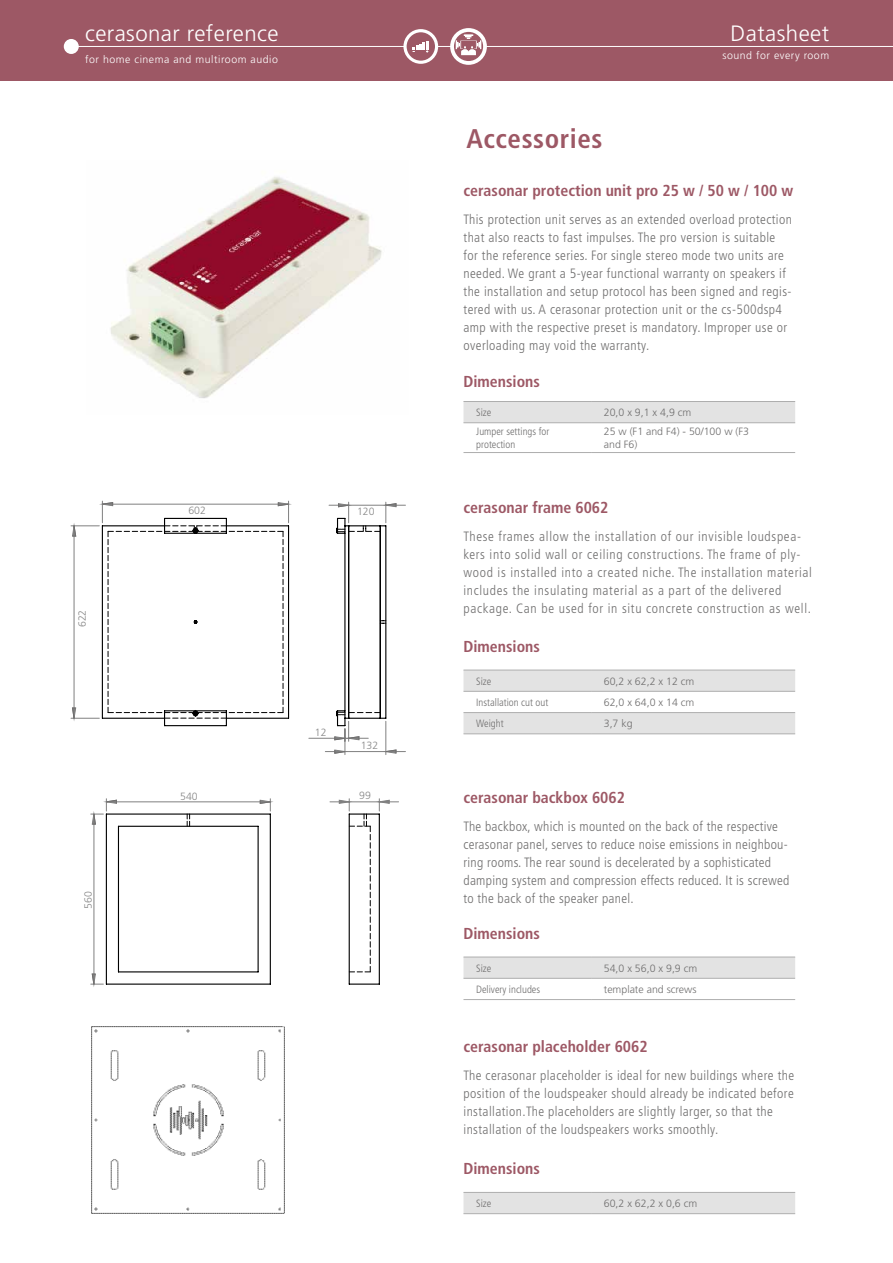
<style>
.page{position:relative;width:893px;height:1263px;background:#fff}
.page>*{position:absolute;margin:0;border:0;box-sizing:border-box;transform-origin:0 0}
.t1{font:700 condensed 27px "Frutiger LT Std";letter-spacing:.02em;color:#9d5865}
.t2{font:300 22.2px "Frutiger LT Std";letter-spacing:.02em;color:#fff}
.t3{font:700 condensed 15.9px "Frutiger LT Std";color:#9d5865}
.t4{font:300 condensed 13.5px/18px "Frutiger LT Std";letter-spacing:.03em;color:#706f6f}
.t5{font:300 condensed 13.5px/18px "Frutiger LT Std";letter-spacing:.05em;color:#706f6f}
.t6{font:300 10.65px/12.8px "Frutiger LT Std";color:#706f6f}
.t7{font:300 condensed 10.65px/12.8px "Frutiger LT Std";color:#706f6f}
.t8{font:300 10.65px "Frutiger LT Std";letter-spacing:.05em;color:#fff}
.t9{font:300 10.5px "Frutiger LT Std";color:#878787}
</style>
<div class="page">
<div style="left:463px;top:402px;width:332px;height:20px;background:#e3e3e3"></div>
<hr style="left:463px;top:401px;width:128px;height:1px;background:#aeaeae">
<hr style="left:591px;top:401px;width:204px;height:1px;background:#aeaeae">
<hr style="left:463px;top:422px;width:128px;height:1px;background:#aeaeae">
<hr style="left:591px;top:422px;width:204px;height:1px;background:#aeaeae">
<hr style="left:463px;top:452px;width:128px;height:1px;background:#aeaeae">
<hr style="left:591px;top:452px;width:204px;height:1px;background:#aeaeae">
<svg style="left:463px;top:671px;width:332px;height:63px"></svg>
<div style="left:591px;top:691px;width:204px;height:21px;background:#fff"></div>
<hr style="left:463px;top:670px;width:128px;height:1px;background:#aeaeae">
<hr style="left:591px;top:670px;width:204px;height:1px;background:#aeaeae">
<hr style="left:463px;top:691px;width:128px;height:1px;background:#aeaeae">
<hr style="left:591px;top:691px;width:204px;height:1px;background:#aeaeae">
<hr style="left:463px;top:712px;width:128px;height:1px;background:#aeaeae">
<hr style="left:591px;top:712px;width:204px;height:1px;background:#aeaeae">
<hr style="left:463px;top:734px;width:128px;height:1px;background:#aeaeae">
<hr style="left:591px;top:734px;width:204px;height:1px;background:#aeaeae">
<div style="left:463px;top:958px;width:332px;height:20px;background:#e3e3e3"></div>
<hr style="left:463px;top:957px;width:128px;height:1px;background:#aeaeae">
<hr style="left:591px;top:957px;width:204px;height:1px;background:#aeaeae">
<hr style="left:463px;top:978px;width:128px;height:1px;background:#aeaeae">
<hr style="left:463px;top:999px;width:128px;height:1px;background:#aeaeae">
<hr style="left:591px;top:999px;width:204px;height:1px;background:#aeaeae">
<hr style="left:591px;top:978px;width:204px;height:1px;background:#aeaeae">
<div style="left:463px;top:1193px;width:332px;height:20px;background:#e3e3e3"></div>
<hr style="left:463px;top:1192px;width:128px;height:1px;background:#aeaeae">
<hr style="left:591px;top:1192px;width:204px;height:1px;background:#aeaeae">
<hr style="left:463px;top:1213px;width:128px;height:1px;background:#aeaeae">
<hr style="left:591px;top:1213px;width:204px;height:1px;background:#aeaeae">
<div style="left:0;top:0;width:893px;height:81px;background:#9d5865"></div>
<hr style="left:71px;top:46px;width:822px;height:1px;background:#fff">
<div style="left:65px;top:40px;width:13px;height:13px;background:#fff;border-radius:50%"></div>
<div style="left:64px;top:39px;width:15px;height:15px;border:2px solid #fff;border-radius:50%"></div>
<img style="left:91px;top:1026px;width:193px;height:187px">
<hr style="left:309px;top:738px;width:36px;height:1px;background:#808080">
<svg style="left:71px;top:501px;width:219px;height:226px"></svg>
<svg style="left:325px;top:502px;width:80px;height:253px"></svg>
<svg style="left:91px;top:799px;width:180px;height:186px"></svg>
<hr style="left:379px;top:814px;width:1px;height:170px;background:#000">
<hr style="left:349px;top:814px;width:1px;height:170px;background:#000">
<hr style="left:349px;top:983px;width:30px;height:2px;background:#000">
<svg style="left:330px;top:799px;width:69px;height:174px"></svg>
<img style="left:110px;top:176px;width:272px;height:222px">
<svg style="left:405px;top:31px;width:32px;height:31px"></svg>
<div style="left:403px;top:29px;width:35px;height:35px;border:3px solid #fff;border-radius:50%"></div>
<svg style="left:413px;top:41px;width:15px;height:12px"></svg>
<svg style="left:452px;top:30px;width:33px;height:33px"></svg>
<div style="left:450px;top:28px;width:37px;height:37px;border:4px solid #fff;border-radius:50%"></div>
<svg style="left:456px;top:35px;width:25px;height:20px"></svg>
<h2 class="t2" style="left:85px;top:20px;width:195px">cerasonar reference</h2>
<p class="t8" style="left:85px;top:53px;width:194px">for home cinema and multiroom audio</p>
<p class="t9" style="left:76px;top:627px;width:19px;rotate:-90deg">622</p>
<p class="t9" style="left:82px;top:909px;width:19px;rotate:-90deg">560</p>
<p class="t9" style="left:188px;top:505px;width:19px">602</p>
<p class="t9" style="left:357px;top:506px;width:19px">120</p>
<p class="t9" style="left:315px;top:727px;width:13px">12</p>
<p class="t9" style="left:361px;top:740px;width:19px">132</p>
<p class="t9" style="left:180px;top:790px;width:19px">540</p>
<p class="t9" style="left:359px;top:789px;width:13px">99</p>
<h1 class="t1" style="left:466px;top:122px;width:137px">Accessories</h1>
<h2 class="t2" style="left:731px;top:20px;width:100px">Datasheet</h2>
<p class="t8" style="left:722px;top:49px;width:108px">sound for every room</p>
<p class="t3" style="left:463px;top:181px;width:331px">cerasonar protection unit pro 25 w / 50 w / 100 w</p>
<p class="t4" style="left:463px;top:210px;width:330px">This protection unit serves as an extended overload protection that also reacts to fast impulses. The pro version is suitable for the reference series. For single stereo mode two units are needed. We grant a 5-year functional warranty on speakers if the installation and setup protocol has been signed and regis&shy;tered with us. A cerasonar protection unit or the cs-500dsp4 amp with the respective preset is mandatory. Improper use or overloading may void the warranty.</p>
<p class="t3" style="left:463px;top:372px;width:78px">Dimensions</p>
<p class="t7" style="left:476px;top:406px;width:17px">Size</p>
<p class="t6" style="left:604px;top:406px;width:89px">20,0 x 9,1 x 4,9 cm</p>
<p class="t7" style="left:476px;top:425px;width:75px">Jumper settings for protection</p>
<p class="t6" style="left:604px;top:425px;width:147px">25 w (F1 and F4) - 50/100 w (F3 and F6)</p>
<p class="t3" style="left:463px;top:498px;width:146px">cerasonar frame 6062</p>
<p class="t5" style="left:463px;top:527px;width:350px">These frames allow the installation of our invisible loudspea&shy;kers into solid wall or ceiling constructions. The frame of ply&shy;wood is installed into a created niche. The installation material includes the insulating material as a part of the delivered package. Can be used for in situ concrete construction as well.</p>
<p class="t3" style="left:463px;top:637px;width:78px">Dimensions</p>
<p class="t7" style="left:476px;top:675px;width:17px">Size</p>
<p class="t6" style="left:604px;top:675px;width:92px">60,2 x 62,2 x 12 cm</p>
<p class="t7" style="left:476px;top:696px;width:74px">Installation cut out</p>
<p class="t6" style="left:604px;top:696px;width:92px">62,0 x 64,0 x 14 cm</p>
<p class="t7" style="left:476px;top:717px;width:29px">Weight</p>
<p class="t6" style="left:604px;top:717px;width:30px">3,7 kg</p>
<p class="t3" style="left:463px;top:788px;width:163px">cerasonar backbox 6062</p>
<p class="t4" style="left:463px;top:817px;width:327px">The backbox, which is mounted on the back of the respective cerasonar panel, serves to reduce noise emissions in neighbou&shy;ring rooms. The rear sound is decelerated by a sophisticated damping system and compression effects reduced. It is screwed to the back of the speaker panel.</p>
<p class="t3" style="left:463px;top:924px;width:78px">Dimensions</p>
<p class="t7" style="left:476px;top:962px;width:17px">Size</p>
<p class="t6" style="left:604px;top:962px;width:95px">54,0 x 56,0 x 9,9 cm</p>
<p class="t7" style="left:476px;top:983px;width:65px">Delivery includes</p>
<p class="t6" style="left:604px;top:983px;width:94px">template and screws</p>
<p class="t3" style="left:463px;top:1037px;width:186px">cerasonar placeholder 6062</p>
<p class="t4" style="left:463px;top:1066px;width:332px">The cerasonar placeholder is ideal for new buildings where the position of the loudspeaker should already be indicated before installation.The placeholders are slightly larger, so that the installation of the loudspeakers works smoothly.</p>
<p class="t3" style="left:463px;top:1159px;width:78px">Dimensions</p>
<p class="t7" style="left:476px;top:1197px;width:17px">Size</p>
<p class="t6" style="left:604px;top:1197px;width:95px">60,2 x 62,2 x 0,6 cm</p>
</div>
